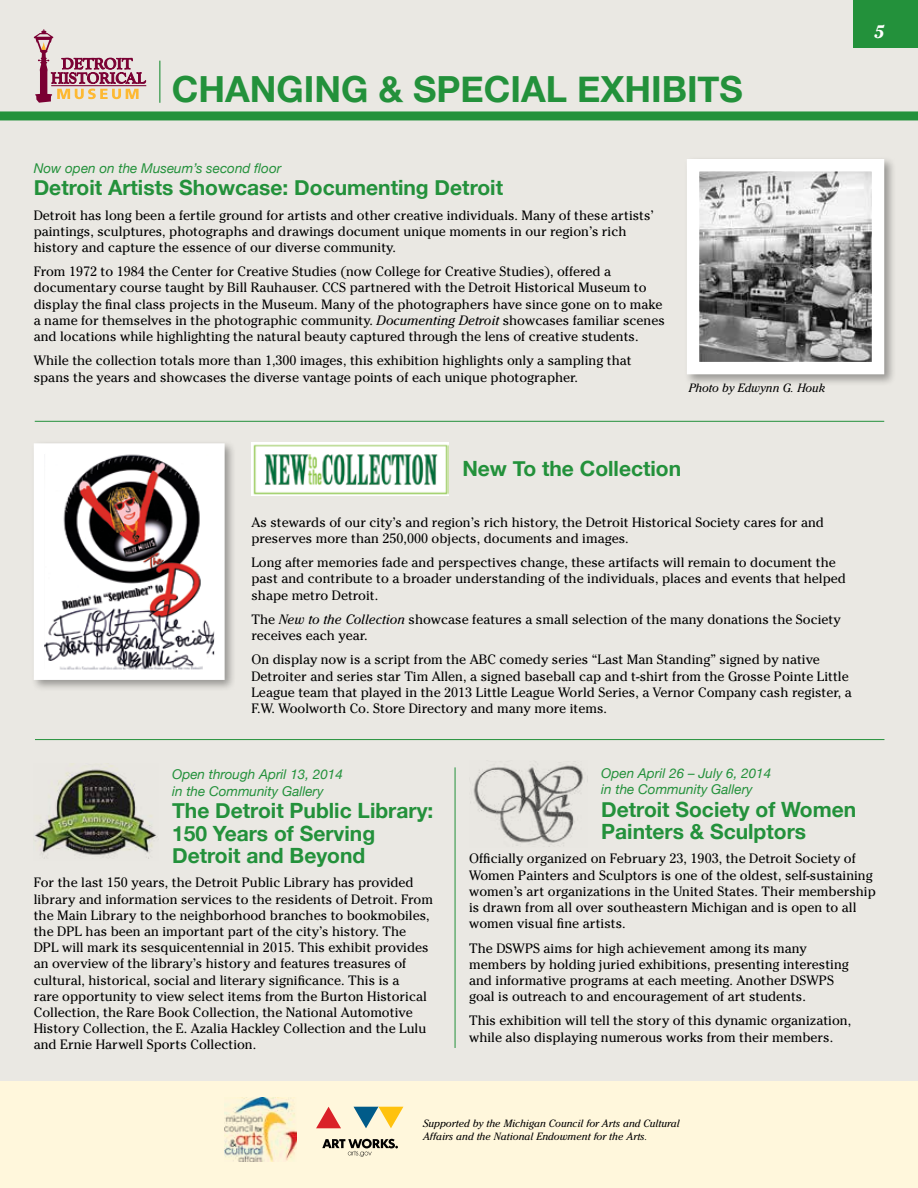
<style>
.page{position:relative;width:918px;height:1188px;background:#eae8e3}
.page>*{position:absolute;margin:0;border:0;box-sizing:border-box;transform-origin:0 0}
.t1{font:700 36px "Helvetica Neue";color:#23913b}
.t2{font:700 21px/22.5px "Helvetica Neue";color:#23913b}
.t3{font:italic 700 18px "Cheltenham Std";color:#fff}
.t4{font:13.5px/16.2px "Cheltenham";color:#000}
.t5{font:italic 13.5px/16.2px "Helvetica Neue";color:#23913b}
.t6{font:italic 12px "Cheltenham";color:#000}
.t7{font:italic 10.5px/12.6px "Cheltenham";color:#000}
.s1{font-style:italic}
</style>
<div class="page">
<div style="left:853px;top:0;width:65px;height:48px;background:#23913b"></div>
<div style="left:0;top:111px;width:918px;height:9px;background:#23913b"></div>
<hr style="left:159px;top:61px;width:1px;height:42px;background:#23913b">
<svg style="left:34px;top:29px;width:112px;height:74px"></svg>
<hr style="left:51px;top:85px;width:95px;height:1px;background:#7a0033">
<hr style="left:35px;top:421px;width:849px;height:1px;background:#23913b">
<img style="left:251px;top:443px;width:198px;height:52px">
<div style="left:30px;top:440px;width:207px;height:252px;background:#000;opacity:.35"></div>
<img style="left:45px;top:454px;width:169px;height:215px">
<div style="left:34px;top:443px;width:191px;height:237px;border:10px solid #fff"></div>
<div style="left:0;top:1081px;width:918px;height:107px;background:#fff7dc"></div>
<img style="left:225px;top:1097px;width:72px;height:65px">
<svg style="left:316px;top:1107px;width:25px;height:21px"></svg>
<svg style="left:354px;top:1107px;width:49px;height:21px"></svg>
<svg style="left:322px;top:1139px;width:76px;height:18px"></svg>
<hr style="left:35px;top:739px;width:849px;height:1px;background:#23913b">
<hr style="left:455px;top:767px;width:1px;height:281px;background:#23913b">
<div style="left:683px;top:155px;width:213px;height:231px;background:#000;opacity:.35"></div>
<img style="left:700px;top:172px;width:171px;height:189px">
<div style="left:687px;top:159px;width:197px;height:215px;border:12px solid #fff"></div>
<img style="left:34px;top:764px;width:124px;height:95px">
<img style="left:470px;top:761px;width:118px;height:86px">
<h1 class="t1" style="left:172px;top:57px;width:52px">Changing</h1>
<h1 class="t1" style="left:378px;top:57px;width:58px">&amp; special</h1>
<h1 class="t1" style="left:577px;top:57px;width:68px">Exhibits</h1>
<p class="t5" style="left:34px;top:159px;width:250px">Now open on the Museum’s second floor</p>
<h2 class="t2" style="left:34px;top:175px;width:471px">Detroit Artists Showcase: Documenting Detroit</h2>
<p class="t4" style="left:34px;top:207px;width:622px">Detroit has long been a fertile ground for artists and other creative individuals. Many of these artists’ paintings, sculptures, photographs and drawings document unique moments in our region’s rich history and capture the essence of our diverse community.</p>
<p class="t4" style="left:34px;top:263px;width:633px">From 1972 to 1984 the Center for Creative Studies (now College for Creative Studies), offered a documentary course taught by Bill Rauhauser. CCS partnered with the Detroit Historical Museum to display the final class projects in the Museum. Many of the photographers have since gone on to make a name for themselves in the photographic community. <span class="s1">Documenting Detroit</span> showcases familiar scenes and locations while highlighting the natural beauty captured through the lens of creative students.</p>
<p class="t4" style="left:34px;top:352px;width:599px">While the collection totals more than 1,300 images, this exhibition highlights only a sampling that spans the years and showcases the diverse vantage points of each unique photographer.</p>
<p class="t6" style="left:689px;top:380px;width:138px">Photo by Edwynn G. Houk</p>
<h3 class="t3" style="left:874px;top:21px;width:12px">5</h3>
<h2 class="t2" style="left:462px;top:457px;width:220px">New To the Collection</h2>
<p class="t4" style="left:251px;top:514px;width:574px">As stewards of our city’s and region’s rich history, the Detroit Historical Society cares for and preserves more than 250,000 objects, documents and images.</p>
<p class="t4" style="left:251px;top:554px;width:596px">Long after memories fade and perspectives change, these artifacts will remain to document the past and contribute to a broader understanding of the individuals, places and events that helped shape metro Detroit.</p>
<p class="t4" style="left:251px;top:611px;width:591px">The <span class="s1">New to the Collection</span> showcase features a small selection of the many donations the Society receives each year.</p>
<p class="t4" style="left:251px;top:652px;width:602px">On display now is a script from the ABC comedy series “Last Man Standing” signed by native Detroiter and series star Tim Allen, a signed baseball cap and t-shirt from the Grosse Pointe Little League team that played in the 2013 Little League World Series, a Vernor Company cash register, a F.W. Woolworth Co. Store Directory and many more items.</p>
<p class="t5" style="left:172px;top:766px;width:172px">Open through April 13, 2014 in the Community Gallery</p>
<h2 class="t2" style="left:172px;top:798px;width:263px">The Detroit Public Library:<br>150 Years of Serving<br>Detroit and Beyond</h2>
<p class="t4" style="left:34px;top:874px;width:401px">For the last 150 years, the Detroit Public Library has provided library and information services to the residents of Detroit. From the Main Library to the neighborhood branches to bookmobiles, the DPL has been an important part of the city’s history. The DPL will mark its sesquicentennial in 2015. This exhibit provides an overview of the library’s history and features treasures of cultural, historical, social and literary significance. This is a<br>rare opportunity to view select items from the Burton Historical Collection, the Rare Book Collection, the National Automotive History Collection, the E. Azalia Hackley Collection and the Lulu and Ernie Harwell Sports Collection.</p>
<p class="t5" style="left:601px;top:764px;width:172px">Open April 26 – July 6, 2014 in the Community Gallery</p>
<h2 class="t2" style="left:601px;top:797px;width:257px">Detroit Society of Women<br>Painters &amp; Sculptors</h2>
<p class="t4" style="left:469px;top:851px;width:408px">Officially organized on February 23, 1903, the Detroit Society of Women Painters and Sculptors is one of the oldest, self-sustaining women’s art organizations in the United States. Their membership is drawn from all over southeastern Michigan and is open to all women visual fine artists.</p>
<p class="t4" style="left:469px;top:940px;width:381px">The DSWPS aims for high achievement among its many members by holding juried exhibitions, presenting interesting and informative programs at each meeting. Another DSWPS goal is outreach to and encouragement of art students.</p>
<p class="t4" style="left:469px;top:1013px;width:384px">This exhibition will tell the story of this dynamic organization, while also displaying numerous works from their members.</p>
<p class="t7" style="left:423px;top:1117px;width:258px">Supported by the Michigan Council for Arts and Cultural<br>Affairs and the National Endowment for the Arts.</p>
</div>
